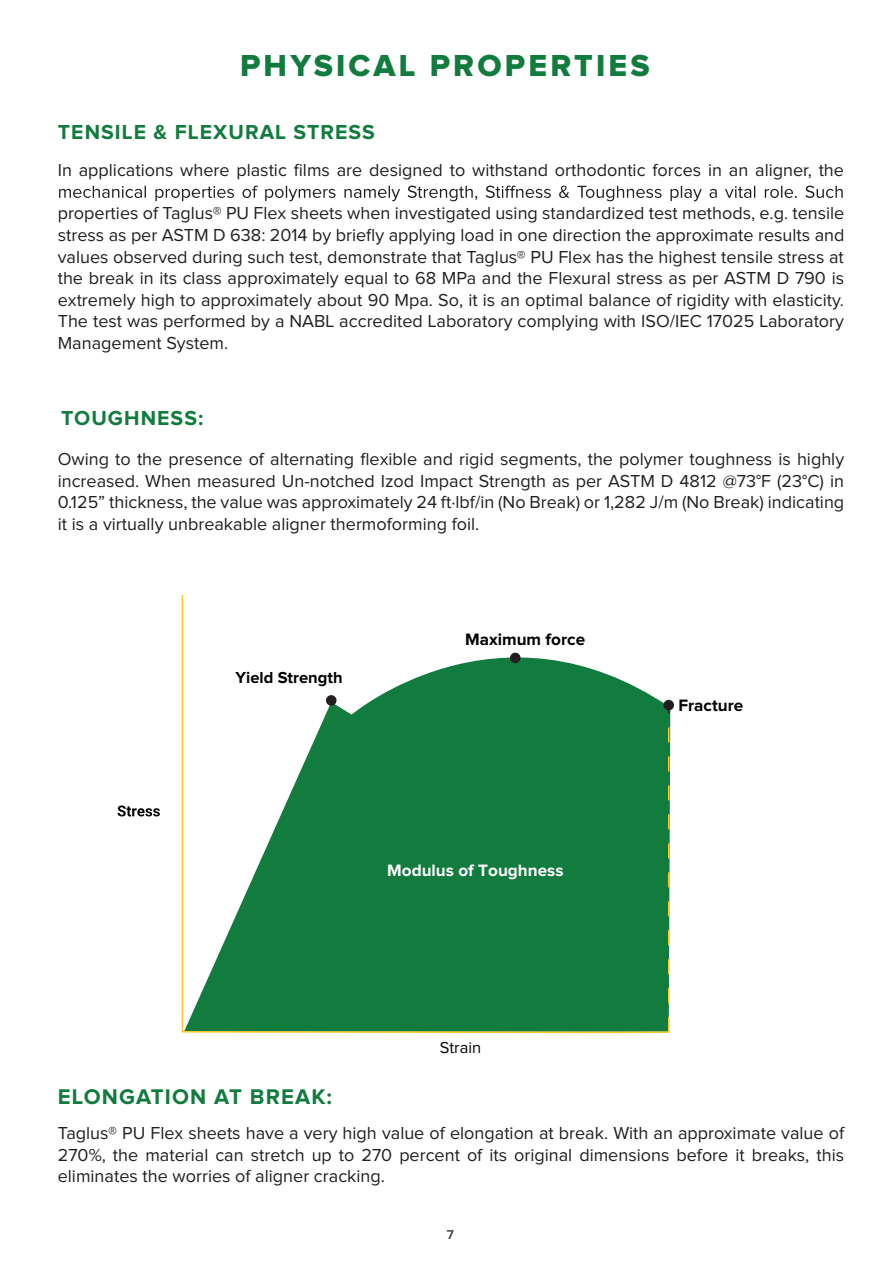
<style>
.page{position:relative;width:893px;height:1262px;background:#fff}
.page>*{position:absolute;margin:0;border:0;box-sizing:border-box;transform-origin:0 0}
.t1{font:31.5px "Proxima Nova Extrabld";letter-spacing:.1em;color:#127c3e}
.t2{font:700 22.05px "Proxima Nova";letter-spacing:.05em;color:#127c3e}
.t3{font:700 21px "Proxima Nova";letter-spacing:.05em;color:#127c3e}
.t4{font:18px/21.6px "Proxima Nova";color:#231f20;text-align:justify}
.t5{font:700 17.1px "Proxima Nova";color:#fff}
.t6{font:700 17.1px "Proxima Nova";color:#000}
.t7{font:700 17.1px "Proxima Nova";color:#040503}
.t8{font:700 16.5px "Proxima Nova";color:#000}
.t9{font:16.5px "Proxima Nova";color:#040503}
</style>
<div class="page">
<svg style="left:447px;top:1230px;width:6px;height:9px"></svg>
<svg style="left:59px;top:185px;width:783px;height:16px"></svg>
<svg style="left:181px;top:594px;width:489px;height:439px"></svg>
<div style="left:326px;top:695px;width:10px;height:10px;background:#231f20;border-radius:50%"></div>
<div style="left:510px;top:652px;width:10px;height:11px;background:#231f20;border-radius:50%"></div>
<div style="left:663px;top:700px;width:11px;height:10px;background:#231f20;border-radius:50%"></div>
<svg style="left:668px;top:727px;width:1px;height:15px"></svg>
<svg style="left:668px;top:756px;width:1px;height:15px"></svg>
<svg style="left:668px;top:785px;width:1px;height:15px"></svg>
<svg style="left:668px;top:814px;width:1px;height:15px"></svg>
<svg style="left:668px;top:843px;width:1px;height:15px"></svg>
<svg style="left:668px;top:872px;width:1px;height:15px"></svg>
<svg style="left:668px;top:901px;width:1px;height:15px"></svg>
<svg style="left:668px;top:930px;width:1px;height:15px"></svg>
<svg style="left:668px;top:959px;width:1px;height:15px"></svg>
<svg style="left:668px;top:988px;width:1px;height:15px"></svg>
<svg style="left:118px;top:805px;width:42px;height:11px"></svg>
<h1 class="t1" style="left:240px;top:51px;width:411px">PHYSICAL PROPERTIES</h1>
<p class="t3" style="left:58px;top:122px;width:318px">TENSILE &amp; FLEXURAL STRESS</p>
<p class="t4" style="left:58px;top:160px;width:787px">In applications where plastic films are designed to withstand orthodontic forces in an aligner, the</p>
<p class="t4" style="left:58px;top:203px;width:788px">properties of Taglus® PU Flex sheets when investigated using standardized test methods, e.g. tensile stress as per ASTM D 638: 2014 by briefly applying load in one direction the approximate results and values observed during such test, demonstrate that Taglus® PU Flex has the highest tensile stress at the break in its class approximately equal to 68 MPa and the Flexural stress as per ASTM D 790 is extremely high to approximately about 90 Mpa. So, it is an optimal balance of rigidity with elasticity.<br>The test was performed by a NABL accredited Laboratory complying with ISO/IEC 17025 Laboratory Management System.</p>
<p class="t3" style="left:61px;top:409px;width:143px">TOUGHNESS:</p>
<p class="t4" style="left:58px;top:449px;width:788px">Owing to the presence of alternating flexible and rigid segments, the polymer toughness is highly increased. When measured Un-notched Izod Impact Strength as per ASTM D 4812 @73°F (23°C) in 0.125” thickness, the value was approximately 24 ft·lbf/in (No Break) or 1,282 J/m (No Break) indicating it is a virtually unbreakable aligner thermoforming foil.</p>
<p class="t8" style="left:236px;top:669px;width:108px">Yield Strength</p>
<p class="t6" style="left:465px;top:631px;width:121px">Maximum force</p>
<p class="t5" style="left:387px;top:862px;width:178px">Modulus of Toughness</p>
<p class="t2" style="left:58px;top:1086px;width:276px">ELONGATION AT BREAK:</p>
<p class="t9" style="left:440px;top:1040px;width:43px">Strain</p>
<p class="t7" style="left:678px;top:697px;width:67px">Fracture</p>
<p class="t4" style="left:58px;top:1122px;width:787px">Taglus® PU Flex sheets have a very high value of elongation at break. With an approximate value of 270%, the material can stretch up to 270 percent of its original dimensions before it breaks, this eliminates the worries of aligner cracking.</p>
</div>
